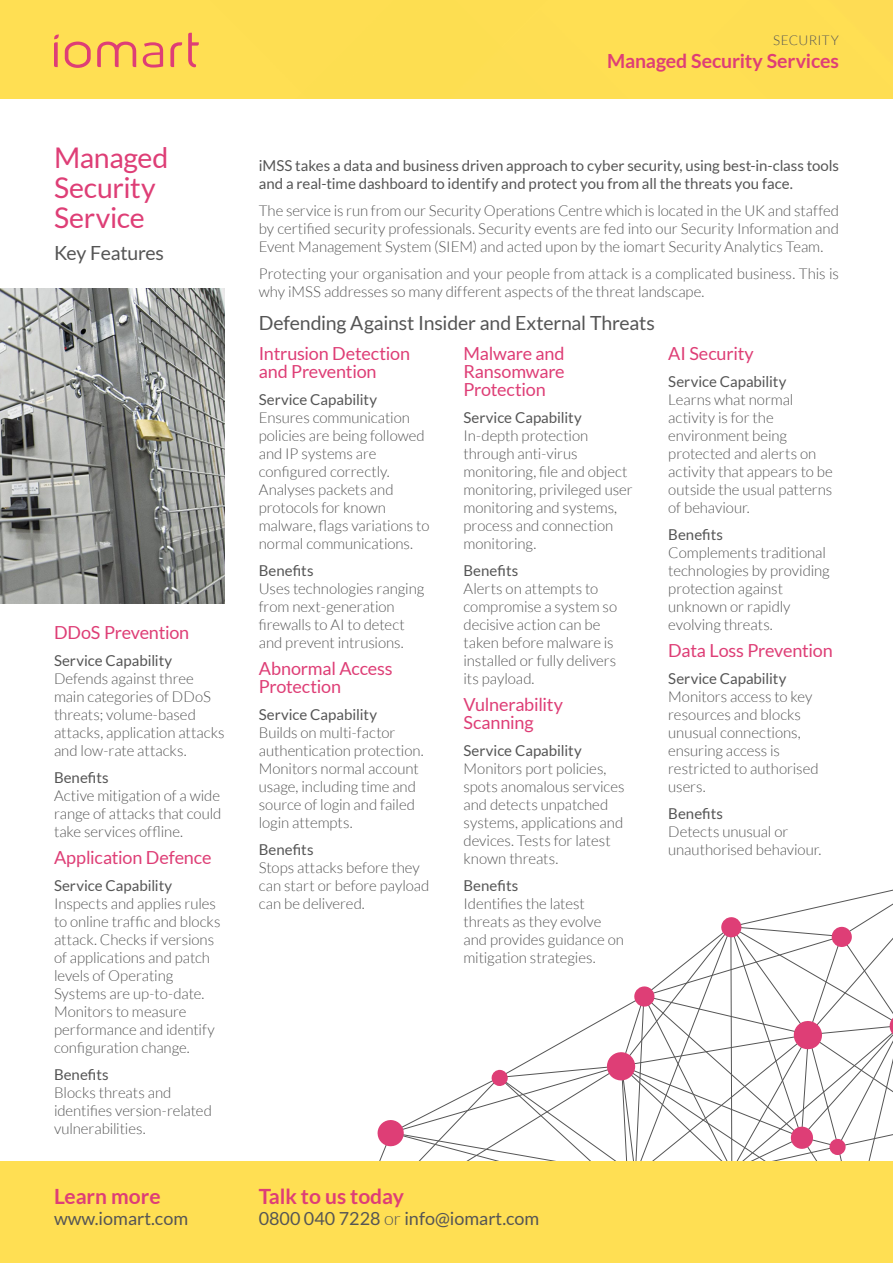
<style>
.page{position:relative;width:893px;height:1263px;background:#fff}
.page>*{position:absolute;margin:0;border:0;box-sizing:border-box;transform-origin:0 0}
.t1{font:28.5px/30px "Lato";letter-spacing:-.01em;color:#de3e76}
.t2{font:700 21px "Lato";color:#de3e76}
.t3{font:19.5px "Lato";letter-spacing:-.01em;color:#555}
.t4{font:700 19.5px "Lato";letter-spacing:-.005em;color:#de3e76}
.t5{font:18px/18px "Lato";letter-spacing:-.01em;color:#de3e76}
.t6{font:18px "Lato";color:#555}
.t7{font:300 15px/18px "Lato";letter-spacing:-.005em;color:#555}
.t8{font:15px/18px "Lato";color:#555}
.t9{font:300 13.5px "Lato";letter-spacing:.025em;color:#555}
.s1{font-weight:300}
</style>
<div class="page">
<svg style="left:377px;top:889px;width:516px;height:272px"></svg>
<img style="left:0;top:288px;width:224px;height:315px">
<div style="left:0;top:0;width:893px;height:99px;background:#fede53"></div>
<div style="left:0;top:1161px;width:893px;height:102px;background:#ffdf53"></div>
<svg style="left:97px;top:42px;width:39px;height:25px"></svg>
<svg style="left:170px;top:42px;width:12px;height:25px"></svg>
<svg style="left:143px;top:42px;width:20px;height:26px"></svg>
<svg style="left:54px;top:34px;width:5px;height:33px"></svg>
<svg style="left:65px;top:42px;width:26px;height:26px"></svg>
<svg style="left:188px;top:33px;width:11px;height:34px"></svg>
<h1 class="t1" style="left:54px;top:143px;width:116px">Managed<br>Security<br>Service</h1>
<h3 class="t3" style="left:54px;top:242px;width:112px">Key Features</h3>
<p class="t5" style="left:54px;top:623px;width:137px">DDoS Prevention</p>
<p class="t8" style="left:54px;top:651px;width:120px">Service Capability</p>
<p class="t7" style="left:54px;top:670px;width:172px">Defends against three main categories of DDoS threats; volume-based attacks, application attacks and low-rate attacks.</p>
<p class="t8" style="left:54px;top:768px;width:56px">Benefits</p>
<p class="t7" style="left:54px;top:787px;width:169px;text-align:justify">Active mitigation of a wide range of attacks that could take services offline.</p>
<p class="t5" style="left:54px;top:848px;width:159px">Application Defence</p>
<p class="t8" style="left:54px;top:876px;width:120px">Service Capability</p>
<p class="t7" style="left:54px;top:895px;width:168px">Inspects and applies rules to online traffic and blocks attack. Checks if versions of applications and patch levels of Operating<br>Systems are up-to-date.<br>Monitors to measure performance and identify configuration change.</p>
<p class="t8" style="left:54px;top:1065px;width:56px">Benefits</p>
<p class="t7" style="left:54px;top:1084px;width:159px">Blocks threats and identifies version-related vulnerabilities.</p>
<h2 class="t2" style="left:54px;top:1184px;width:108px">Learn more</h2>
<p class="t6" style="left:54px;top:1209px;width:136px">www.iomart.com</p>
<p class="t9" style="left:773px;top:32px;width:67px">SECURITY</p>
<h3 class="t4" style="left:607px;top:50px;width:233px">Managed Security Services</h3>
<p class="t8" style="left:259px;top:156px;width:582px">iMSS takes a data and business driven approach to cyber security, using best-in-class tools and a real-time dashboard to identify and protect you from all the threats you face.</p>
<p class="t7" style="left:259px;top:202px;width:582px;text-align:justify">The service is run from our Security Operations Centre which is located in the UK and staffed by certified security professionals. Security events are fed into our Security Information and Event Management System (SIEM) and acted upon by the iomart Security Analytics Team.</p>
<p class="t7" style="left:259px;top:265px;width:582px">Protecting your organisation and your people from attack is a complicated business. This is why iMSS addresses so many different aspects of the threat landscape.</p>
<h3 class="t3" style="left:259px;top:312px;width:398px">Defending Against Insider and External Threats</h3>
<p class="t5" style="left:259px;top:344px;width:153px">Intrusion Detection and Prevention</p>
<p class="t8" style="left:259px;top:390px;width:120px">Service Capability</p>
<p class="t7" style="left:259px;top:409px;width:172px">Ensures communication policies are being followed and IP systems are configured correctly.<br>Analyses packets and protocols for known malware, flags variations to normal communications.</p>
<p class="t8" style="left:259px;top:561px;width:56px">Benefits</p>
<p class="t7" style="left:259px;top:580px;width:167px">Uses technologies ranging from next-generation firewalls to AI to detect and prevent intrusions.</p>
<p class="t5" style="left:259px;top:659px;width:135px">Abnormal Access<br>Protection</p>
<p class="t8" style="left:259px;top:705px;width:120px">Service Capability</p>
<p class="t7" style="left:259px;top:724px;width:167px">Builds on multi-factor authentication protection.<br>Monitors normal account usage, including time and source of login and failed login attempts.</p>
<p class="t8" style="left:259px;top:840px;width:56px">Benefits</p>
<p class="t7" style="left:259px;top:859px;width:172px">Stops attacks before they can start or before payload can be delivered.</p>
<p class="t5" style="left:463px;top:344px;width:103px;text-align:justify">Malware and Ransomware Protection</p>
<p class="t8" style="left:463px;top:408px;width:120px">Service Capability</p>
<p class="t7" style="left:463px;top:427px;width:171px">In-depth protection through anti-virus monitoring, file and object monitoring, privileged user monitoring and systems, process and connection monitoring.</p>
<p class="t8" style="left:463px;top:561px;width:56px">Benefits</p>
<p class="t7" style="left:463px;top:580px;width:155px">Alerts on attempts to compromise a system so decisive action can be taken before malware is installed or fully delivers its payload.</p>
<p class="t5" style="left:463px;top:695px;width:101px">Vulnerability<br>Scanning</p>
<p class="t8" style="left:463px;top:741px;width:120px">Service Capability</p>
<p class="t7" style="left:463px;top:760px;width:163px">Monitors port policies, spots anomalous services and detects unpatched systems, applications and devices. Tests for latest known threats.</p>
<p class="t8" style="left:463px;top:876px;width:56px">Benefits</p>
<p class="t7" style="left:463px;top:895px;width:162px">Identifies the latest threats as they evolve and provides guidance on mitigation strategies.</p>
<p class="t5" style="left:668px;top:344px;width:87px">AI Security</p>
<p class="t8" style="left:668px;top:372px;width:120px">Service Capability</p>
<p class="t7" style="left:668px;top:391px;width:166px">Learns what normal activity is for the environment being protected and alerts on activity that appears to be outside the usual patterns of behaviour.</p>
<p class="t8" style="left:668px;top:525px;width:56px">Benefits</p>
<p class="t7" style="left:668px;top:544px;width:163px">Complements traditional technologies by providing protection against unknown or rapidly evolving threats.</p>
<p class="t5" style="left:668px;top:641px;width:166px">Data Loss Prevention</p>
<p class="t8" style="left:668px;top:669px;width:120px">Service Capability</p>
<p class="t7" style="left:668px;top:688px;width:152px">Monitors access to key resources and blocks unusual connections, ensuring access is restricted to authorised users.</p>
<p class="t8" style="left:668px;top:804px;width:56px">Benefits</p>
<p class="t7" style="left:668px;top:823px;width:155px">Detects unusual or unauthorised behaviour.</p>
<h2 class="t2" style="left:259px;top:1184px;width:147px">Talk to us today</h2>
<p class="t6" style="left:259px;top:1209px;width:282px">0800 040 7228 <span class="s1">or</span> info@iomart.com</p>
</div>
